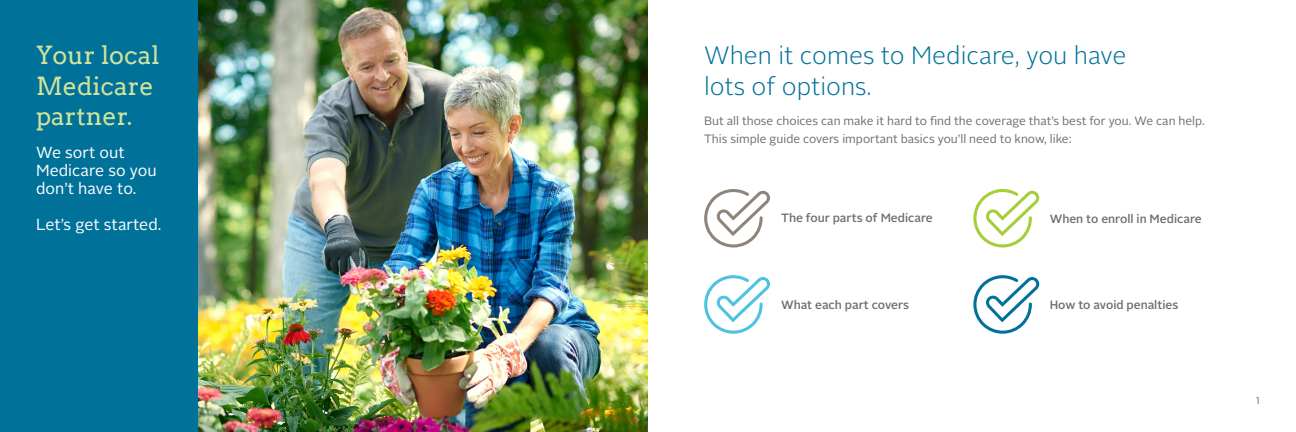
<style>
.page{position:relative;width:1296px;height:432px;background:#fff}
.page>*{position:absolute;margin:0;border:0;box-sizing:border-box;transform-origin:0 0}
.A_subhead{font:300 25px/31px "Alright Sans";color:#007299}
.Secton_title{font:25px/30.5px "Arvo";color:#d1e39b}
.B_subhead{font:16px/18px "Alright Sans";letter-spacing:.005em;color:#fff}
.t1{font:12px/18px "Alright Sans";color:#6d6e71}
.t2{font:500 12px "Alright Sans";color:#6d6e71}
.t3{font:10px "Alright Sans";color:#6d6e71}
</style>
<div class="page">
<div style="left:0;top:0;width:213px;height:432px;background:#007299"></div>
<img style="left:198px;top:0;width:450px;height:432px">
<svg style="left:704px;top:189px;width:66px;height:59px"></svg>
<svg style="left:704px;top:275px;width:66px;height:59px"></svg>
<svg style="left:973px;top:189px;width:66px;height:59px"></svg>
<svg style="left:973px;top:275px;width:66px;height:59px"></svg>
<p class="Secton_title" style="left:36px;top:40px;width:125px">Your local<br>Medicare partner.</p>
<p class="B_subhead" style="left:36px;top:144px;width:122px">We sort out<br>Medicare so you don’t have to.</p>
<p class="B_subhead" style="left:36px;top:216px;width:127px">Let’s get started.</p>
<p class="A_subhead" style="left:704px;top:40px;width:424px">When it comes to Medicare, you have lots of options.</p>
<p class="t1" style="left:704px;top:112px;width:502px">But all those choices can make it hard to find the coverage that’s best for you. We can help.<br>This simple guide covers important basics you’ll need to know, like:</p>
<p class="t2" style="left:781px;top:209px;width:153px">The four parts of Medicare</p>
<p class="t2" style="left:1050px;top:210px;width:153px">When to enroll in Medicare</p>
<p class="t2" style="left:781px;top:297px;width:129px">What each part covers</p>
<p class="t2" style="left:1050px;top:297px;width:130px">How to avoid penalties</p>
<p class="t3" style="left:1256px;top:393px;width:6px">1</p>
</div>
